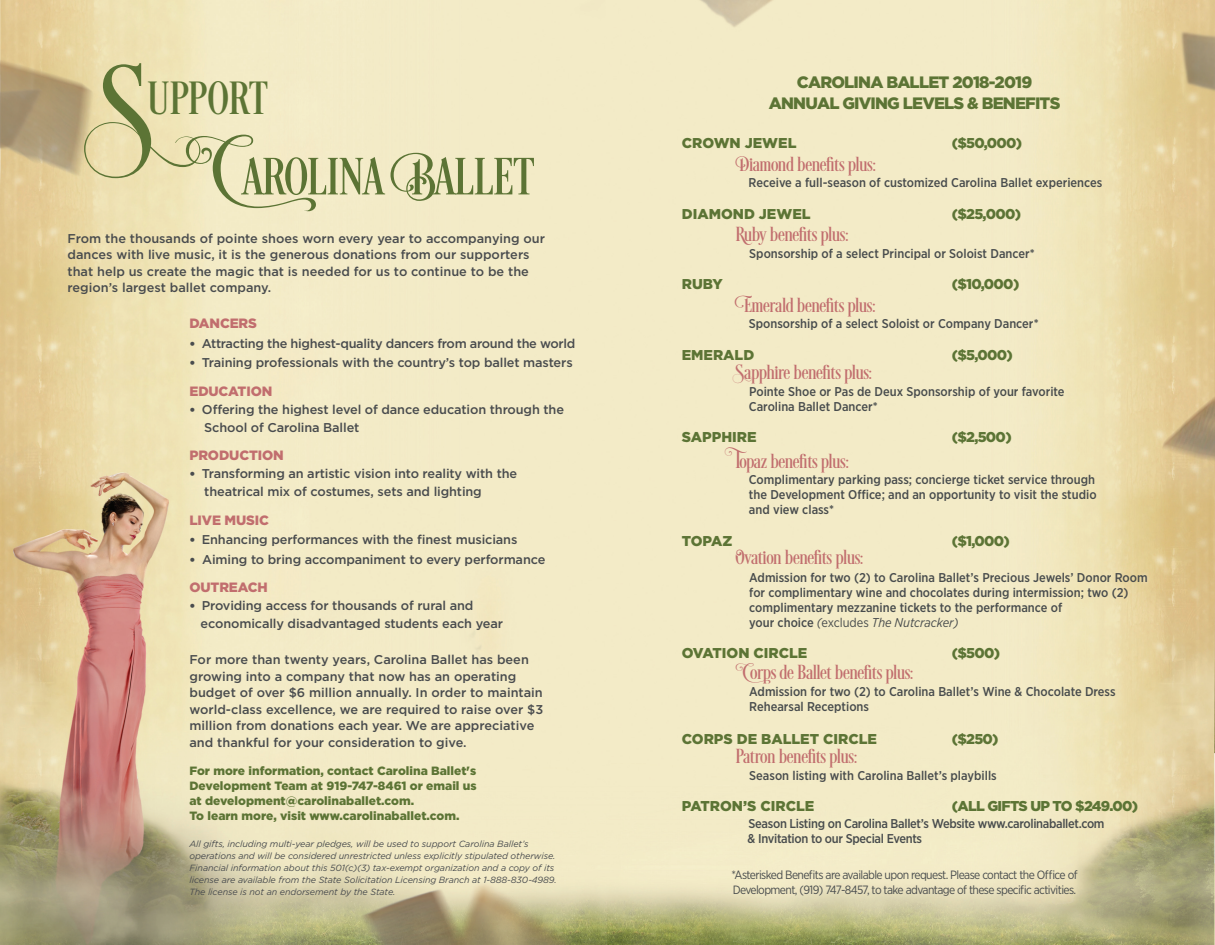
<style>
.page{position:relative;width:1215px;height:945px;background:#fff}
.page>*{position:absolute;margin:0;border:0;box-sizing:border-box;transform-origin:0 0}
.t1{font:127.5px "Desire Lite B";color:#5c7435}
.t2{font:54px "Desire Lite B";letter-spacing:.01em;color:#5c7435}
.t3{font:48px "Desire Lite B";letter-spacing:.025em;color:#5c7435}
.t4{font:21px "Desire Lite B";letter-spacing:.01em;color:#c16e6e}
.t5{font:900 16.5px/21px "Gotham";letter-spacing:-.05em;color:#5c7435;text-align:center}
.t6{font:900 14.25px "Gotham";color:#5c7435}
.t7{font:900 14.25px "Gotham";letter-spacing:-.05em;color:#5c7435}
.t8{font:900 13.5px "Gotham";letter-spacing:-.01em;color:#c16e6e}
.t9{font:500 12.75px/16.5px "Gotham";letter-spacing:-.01em;color:#494c4e}
.t10{font:500 12.75px/15px "Gotham Narrow";color:#484c4d}
.t11{font:500 12.75px/15px "Gotham Narrow";letter-spacing:-.025em;color:#484c4d}
.t12{font:900 12px/15px "Gotham";color:#5c7435}
.t13{font:12px/15px "Gotham Narrow";letter-spacing:-.05em;color:#484c4d}
.t14{font:italic 9px/12px "Gotham";letter-spacing:-.01em;color:#494c4e}
.s1{font-size:67.5px}
.s2{font-weight:900;font-size:12px}
.s3{font-weight:400;font-style:italic}
.s4{font-weight:400}
.s5{font-size:18px}
</style>
<div class="page">
<img style="left:0;top:0;width:1215px;height:945px">
<h1 class="t1" style="left:102px;top:34px;width:118px">S</h1>
<h3 class="t3" style="left:148px;top:70px;width:114px">UPPORT</h3>
<h2 class="t2" style="left:186px;top:144px;width:341px"><span class="s1">C</span>AROLINA BALLET</h2>
<p class="t9" style="left:68px;top:230px;width:479px">From the thousands of pointe shoes worn every year to accompanying our dances with live music, it is the generous donations from our supporters that help us create the magic that is needed for us to continue to be the region’s largest ballet company.</p>
<p class="t8" style="left:189px;top:316px;width:69px">DANCERS</p>
<p class="t9" style="left:189px;top:335px;width:387px"><span class="s2">•</span> Attracting the highest-quality dancers from around the world</p>
<p class="t9" style="left:189px;top:354px;width:385px"><span class="s2">•</span> Training professionals with the country’s top ballet masters</p>
<p class="t8" style="left:189px;top:383px;width:84px">EDUCATION</p>
<p class="t9" style="left:204px;top:400px;width:361px;line-height:18px;text-indent:-15px"><span class="s2">•</span> Offering the highest level of dance education through the<br>School of Carolina Ballet</p>
<p class="t8" style="left:189px;top:448px;width:96px">PRODUCTION</p>
<p class="t9" style="left:204px;top:464px;width:315px;line-height:18px;text-indent:-15px"><span class="s2">•</span> Transforming an artistic vision into reality with the theatrical mix of costumes, sets and lighting</p>
<p class="t8" style="left:189px;top:512px;width:81px">LIVE MUSIC</p>
<p class="t9" style="left:189px;top:531px;width:329px"><span class="s2">•</span> Enhancing performances with the finest musicians</p>
<p class="t9" style="left:189px;top:551px;width:357px"><span class="s2">•</span> Aiming to bring accompaniment to every performance</p>
<p class="t8" style="left:189px;top:580px;width:80px">OUTREACH</p>
<p class="t9" style="left:201px;top:596px;width:304px;line-height:18px;text-indent:-11px"><span class="s2">•</span> Providing access for thousands of rural and economically disadvantaged students each year</p>
<p class="t9" style="left:189px;top:651px;width:355px">For more than twenty years, Carolina Ballet has been growing into a company that now has an operating budget of over $6 million annually. In order to maintain world-class excellence, we are required to raise over $3 million from donations each year. We are appreciative and thankful for your consideration to give.</p>
<p class="t12" style="left:189px;top:763px;width:289px">For more information, contact Carolina Ballet's Development Team at 919-747-8461 or email us at development@carolinaballet.com.<br>To learn more, visit www.carolinaballet.com.</p>
<p class="t14" style="left:189px;top:838px;width:369px">All gifts, including multi-year pledges, will be used to support Carolina Ballet’s operations and will be considered unrestricted unless explicitly stipulated otherwise.<br>Financial information about this 501(c)(3) tax-exempt organization and a copy of its license are available from the State Solicitation Licensing Branch at 1-888-830-4989.<br>The license is not an endorsement by the State.</p>
<p class="t5" style="left:769px;top:71px;width:293px">CAROLINA BALLET 2018-2019<br>ANNUAL GIVING LEVELS &amp; BENEFITS</p>
<p class="t6" style="left:682px;top:135px;width:116px">CROWN JEWEL</p>
<p class="t6" style="left:952px;top:135px;width:72px">($50,000)</p>
<h3 class="t4" style="left:736px;top:151px;width:141px">Diamond benefits plus:</h3>
<p class="t10" style="left:749px;top:175px;width:355px">Receive a full-season of customized Carolina Ballet experiences</p>
<p class="t6" style="left:682px;top:206px;width:130px">DIAMOND JEWEL</p>
<p class="t6" style="left:952px;top:206px;width:71px">($25,000)</p>
<h3 class="t4" style="left:736px;top:222px;width:114px">Ruby benefits plus:</h3>
<p class="t10" style="left:749px;top:246px;width:287px">Sponsorship of a select Principal or Soloist Dancer*</p>
<p class="t6" style="left:682px;top:276px;width:43px">RUBY</p>
<p class="t6" style="left:952px;top:276px;width:69px">($10,000)</p>
<h3 class="t4" style="left:736px;top:292px;width:141px">Emerald benefits plus:</h3>
<p class="t10" style="left:749px;top:316px;width:291px">Sponsorship of a select Soloist or Company Dancer*</p>
<p class="t6" style="left:682px;top:347px;width:74px">EMERALD</p>
<p class="t6" style="left:952px;top:347px;width:63px">($5,000)</p>
<h3 class="t4" style="left:736px;top:360px;width:138px">Sapphire benefits plus:</h3>
<p class="t10" style="left:749px;top:384px;width:317px">Pointe Shoe or Pas de Deux Sponsorship of your favorite<br>Carolina Ballet Dancer*</p>
<p class="t6" style="left:682px;top:429px;width:76px">SAPPHIRE</p>
<p class="t6" style="left:952px;top:429px;width:61px">($2,500)</p>
<h3 class="t4" style="left:736px;top:448px;width:115px">Topaz benefits plus:</h3>
<p class="t10" style="left:749px;top:472px;width:349px">Complimentary parking pass; concierge ticket service through the Development Office; and an opportunity to visit the studio and view class*</p>
<p class="t6" style="left:682px;top:533px;width:52px">TOPAZ</p>
<p class="t6" style="left:952px;top:533px;width:60px">($1,000)</p>
<h3 class="t4" style="left:736px;top:544px;width:129px">Ovation benefits plus:</h3>
<p class="t10" style="left:749px;top:570px;width:400px">Admission for two (2) to Carolina Ballet’s Precious Jewels’ Donor Room for complimentary wine and chocolates during intermission; two (2) complimentary mezzanine tickets to the performance of<br>your choice <span class="s3">(</span><span class="s4">excludes</span> <span class="s3">The Nutcracker)</span></p>
<p class="t6" style="left:682px;top:645px;width:127px">OVATION CIRCLE</p>
<p class="t6" style="left:952px;top:645px;width:50px">($500)</p>
<h3 class="t4" style="left:736px;top:660px;width:179px"><span class="s5">C</span>orps de Ballet benefits plus:</h3>
<p class="t10" style="left:749px;top:684px;width:368px">Admission for two (2) to Carolina Ballet’s Wine &amp; Chocolate Dress<br>Rehearsal Receptions</p>
<p class="t6" style="left:682px;top:731px;width:197px">CORPS DE BALLET CIRCLE</p>
<p class="t6" style="left:952px;top:731px;width:48px">($250)</p>
<h3 class="t4" style="left:736px;top:744px;width:123px">Patron benefits plus:</h3>
<p class="t10" style="left:749px;top:768px;width:249px">Season listing with Carolina Ballet’s playbills</p>
<p class="t6" style="left:682px;top:798px;width:134px">PATRON’S CIRCLE</p>
<p class="t7" style="left:952px;top:798px;width:188px">(ALL GIFTS UP TO $249.00)</p>
<p class="t11" style="left:748px;top:816px;width:358px">Season Listing on Carolina Ballet’s Website www.carolinaballet.com &amp; Invitation to our Special Events</p>
<p class="t13" style="left:731px;top:867px;width:348px">*Asterisked Benefits are available upon request. Please contact the Office of<br>Development, (919) 747-8457, to take advantage of these specific activities.</p>
</div>
